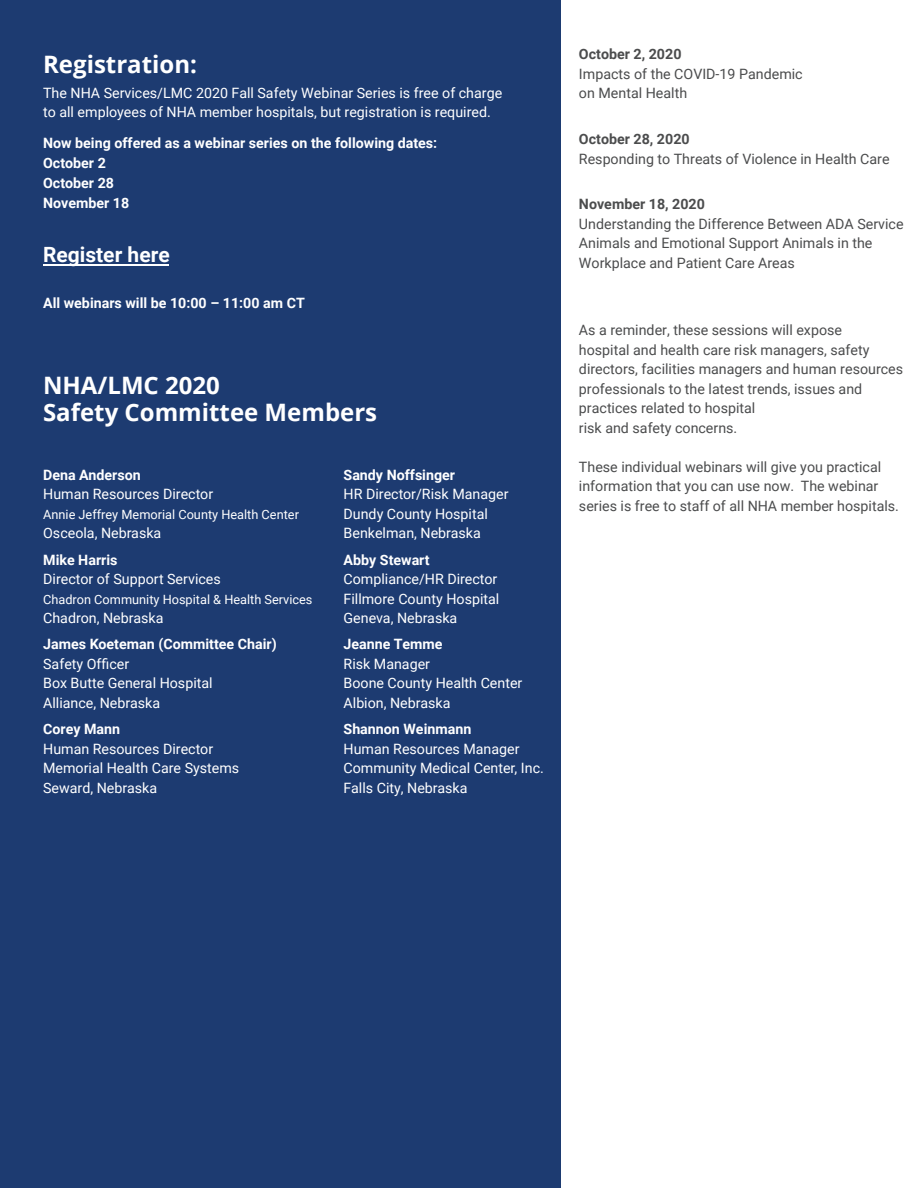
<style>
.page{position:relative;width:918px;height:1188px;background:#fff}
.page>*{position:absolute;margin:0;border:0;box-sizing:border-box;transform-origin:0 0}
.Heading{font:700 24px/27px "Open Sans";color:#fff}
.Heading-2{font:700 21px "Roboto";color:#fff}
.Sub_Heading{font:14.25px/19.5px "Roboto";color:#4b4c4d}
.Body{font:14.25px/19.5px "Roboto";color:#fff}
.Heading-3{font:14.25px/19.5px "Roboto";color:#fff}
.Sub_Heading-2{font:700 14.25px "Roboto";color:#fff}
.Heading-4{font:700 14.25px/20.1px "Roboto";color:#fff}
.Body-2{font:12.75px "Roboto";color:#fff}
.s1{font-weight:700}
</style>
<div class="page">
<div style="left:0;top:0;width:561px;height:1188px;background:#1d3b71"></div>
<hr style="left:43px;top:265px;width:126px;height:1px;background:#fff">
<p class="Heading" style="left:43px;top:50px;width:155px">Registration:</p>
<p class="Heading-3" style="left:43px;top:83px;width:461px">The NHA Services/LMC 2020 Fall Safety Webinar Series is free of charge to all employees of NHA member hospitals, but registration is required.</p>
<p class="Heading-4" style="left:43px;top:132px;width:396px">Now being offered as a webinar series on the following dates:<br>October 2<br>October 28<br>November 18</p>
<p class="Heading-2" style="left:43px;top:240px;width:128px">Register here</p>
<p class="Heading-4" style="left:43px;top:292px;width:263px">All webinars will be 10:00 – 11:00 am CT</p>
<p class="Heading" style="left:43px;top:371px;width:336px">NHA/LMC 2020<br>Safety Committee Members</p>
<p class="Sub_Heading-2" style="left:43px;top:465px;width:99px">Dena Anderson</p>
<p class="Body" style="left:43px;top:484px;width:171px">Human Resources Director</p>
<p class="Body-2" style="left:43px;top:506px;width:257px">Annie Jeffrey Memorial County Health Center</p>
<p class="Body" style="left:43px;top:523px;width:120px">Osceola, Nebraska</p>
<p class="Sub_Heading-2" style="left:43px;top:550px;width:76px">Mike Harris</p>
<p class="Body" style="left:43px;top:569px;width:179px">Director of Support Services</p>
<p class="Body-2" style="left:43px;top:590px;width:271px">Chadron Community Hospital &amp; Health Services</p>
<p class="Body" style="left:43px;top:608px;width:122px">Chadron, Nebraska</p>
<p class="Sub_Heading-2" style="left:43px;top:634px;width:235px">James Koeteman (Committee Chair)</p>
<p class="Body" style="left:43px;top:654px;width:171px">Safety Officer<br>Box Butte General Hospital<br>Alliance, Nebraska</p>
<p class="Sub_Heading-2" style="left:43px;top:719px;width:79px">Corey Mann</p>
<p class="Body" style="left:43px;top:738px;width:198px">Human Resources Director<br>Memorial Health Care Systems<br>Seward, Nebraska</p>
<p class="Sub_Heading-2" style="left:344px;top:465px;width:113px">Sandy Noffsinger</p>
<p class="Body" style="left:344px;top:484px;width:166px">HR Director/Risk Manager<br>Dundy County Hospital<br>Benkelman, Nebraska</p>
<p class="Sub_Heading-2" style="left:344px;top:550px;width:88px">Abby Stewart</p>
<p class="Body" style="left:344px;top:569px;width:157px">Compliance/HR Director<br>Fillmore County Hospital<br>Geneva, Nebraska</p>
<p class="Sub_Heading-2" style="left:344px;top:634px;width:101px">Jeanne Temme</p>
<p class="Body" style="left:344px;top:654px;width:180px">Risk Manager<br>Boone County Health Center<br>Albion, Nebraska</p>
<p class="Sub_Heading-2" style="left:344px;top:719px;width:129px">Shannon Weinmann</p>
<p class="Body" style="left:344px;top:738px;width:202px">Human Resources Manager<br>Community Medical Center, Inc.<br>Falls City, Nebraska</p>
<p class="Sub_Heading" style="left:579px;top:44px;width:225px"><span class="s1">October 2, 2020<br></span>Impacts of the COVID-19 Pandemic on Mental Health</p>
<p class="Sub_Heading" style="left:579px;top:129px;width:312px"><span class="s1">October 28, 2020<br></span>Responding to Threats of Violence in Health Care</p>
<p class="Sub_Heading" style="left:579px;top:194px;width:326px"><span class="s1">November 18, 2020<br></span>Understanding the Difference Between ADA Service Animals and Emotional Support Animals in the Workplace and Patient Care Areas</p>
<p class="Sub_Heading" style="left:579px;top:320px;width:326px">As a reminder, these sessions will expose<br>hospital and health care risk managers, safety directors, facilities managers and human resources professionals to the latest trends, issues and practices related to hospital<br>risk and safety concerns.</p>
<p class="Sub_Heading" style="left:579px;top:456px;width:322px">These individual webinars will give you practical information that you can use now. The webinar series is free to staff of all NHA member hospitals.</p>
</div>
